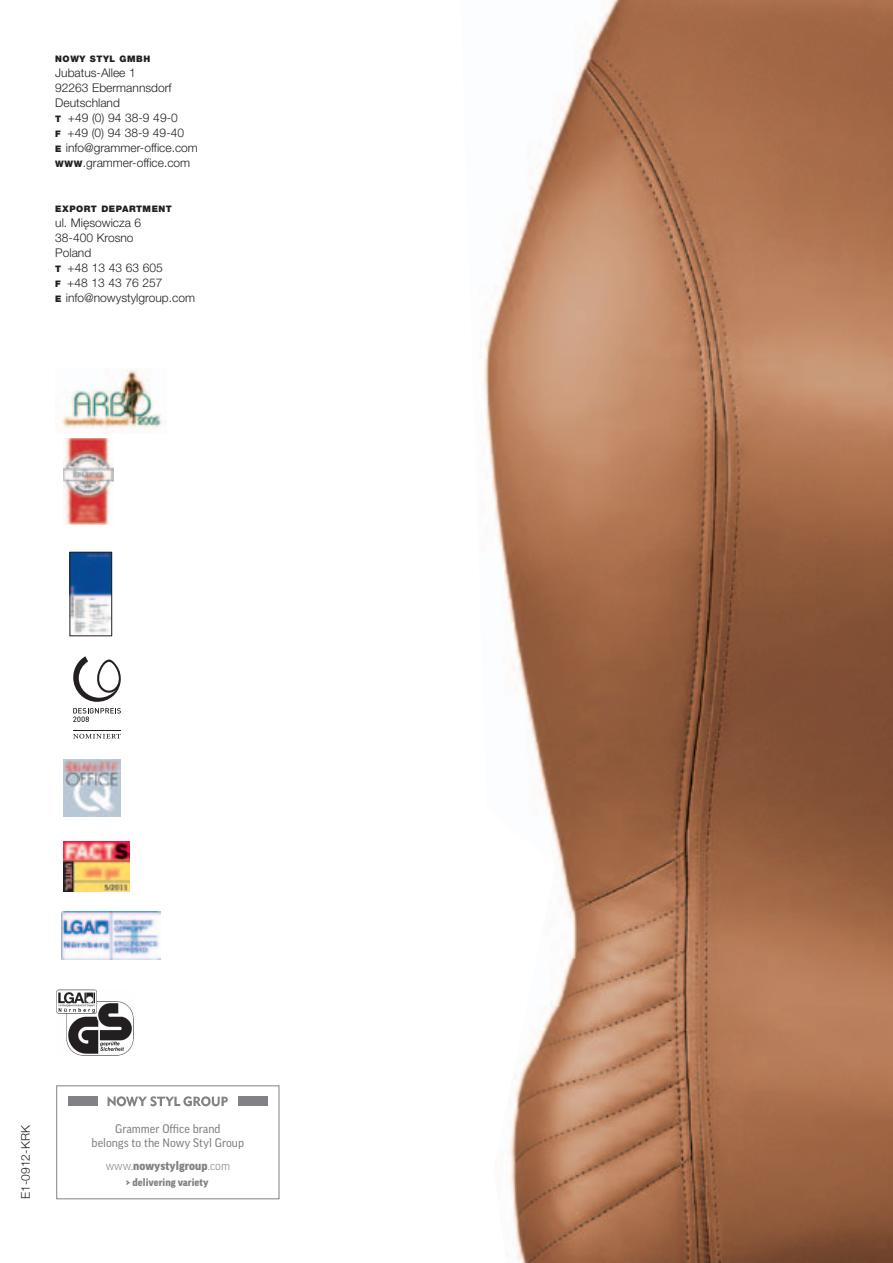
<style>
.page{position:relative;width:893px;height:1263px;background:#fff}
.page>*{position:absolute;margin:0;border:0;box-sizing:border-box;transform-origin:0 0}
.t1{font:300 12px/15px "Helvetica Neue LT Pro";color:#231f20}
.t2{font:12px/14.4px "Good Styl News";color:#808285;text-align:center}
.t3{font:900 12px "Good Styl";letter-spacing:.005em;color:#808285}
.t4{font:900 10.5px "Good Styl";color:#808285}
.t5{font:900 9px "Helvetica Neue LT Pro";letter-spacing:.06em;color:#231f20}
.s1{font-weight:900;font-size:9px}
.s2{font-weight:100}
</style>
<div class="page">
<div style="left:68px;top:1096px;width:30px;height:10px;background:#808285"></div>
<svg style="left:108px;top:1096px;width:120px;height:10px"></svg>
<div style="left:238px;top:1096px;width:30px;height:10px;background:#808285"></div>
<div style="left:56px;top:1085px;width:223px;height:114px;border:1px solid #808285"></div>
<img style="left:62px;top:370px;width:101px;height:64px">
<img style="left:72px;top:554px;width:38px;height:80px">
<div style="left:70px;top:552px;width:42px;height:84px;border:1px solid #231f20"></div>
<img style="left:63px;top:438px;width:50px;height:87px">
<img style="left:56px;top:989px;width:78px;height:66px">
<svg style="left:73px;top:734px;width:48px;height:5px"></svg>
<hr style="left:73px;top:730px;width:48px;height:1px;background:#231f20">
<svg style="left:73px;top:656px;width:48px;height:46px"></svg>
<svg style="left:73px;top:708px;width:48px;height:14px"></svg>
<img style="left:61px;top:911px;width:99px;height:48px">
<img style="left:63px;top:841px;width:67px;height:50px">
<img style="left:63px;top:760px;width:57px;height:57px">
<img style="left:481px;top:0;width:412px;height:1263px">
<p class="t5" style="left:55px;top:53px;width:96px">NOWY STYL GMBH</p>
<p class="t1" style="left:55px;top:65px;width:144px">Jubatus-Allee 1<br>92263 Ebermannsdorf<br>Deutschland<br><span class="s1">T</span> +49 (0) 94 38-9 49-0<br><span class="s1">F</span> +49 (0) 94 38-9 49-40<br><span class="s1">E</span> info@grammer-office.com<br><span class="s1">WWW</span>.grammer-office.com</p>
<p class="t5" style="left:55px;top:203px;width:89px">EXPORT DEPARTME</p>
<p class="t5" style="left:159px;top:203px;width:14px">NT</p>
<p class="t1" style="left:55px;top:215px;width:141px">ul. Mięsowicza 6<br>38-400 Krosno<br>Poland<br><span class="s1">T</span> +48 13 43 63 605<br><span class="s1">F</span> +48 13 43 76 257<br><span class="s1">E</span> info@nowystylgroup.com</p>
<p class="t1" style="left:18px;top:1199px;width:76px;rotate:-90deg">E1-0912-KRK</p>
<p class="t2" style="left:92px;top:1121px;width:154px">Grammer Office brand<br>belongs to the Nowy Styl Group</p>
<p class="t3" style="left:106px;top:1159px;width:126px"><span class="s2">www.</span>nowystylgroup<span class="s2">.com</span></p>
<p class="t4" style="left:126px;top:1177px;width:84px">&gt; delivering variety</p>
</div>
